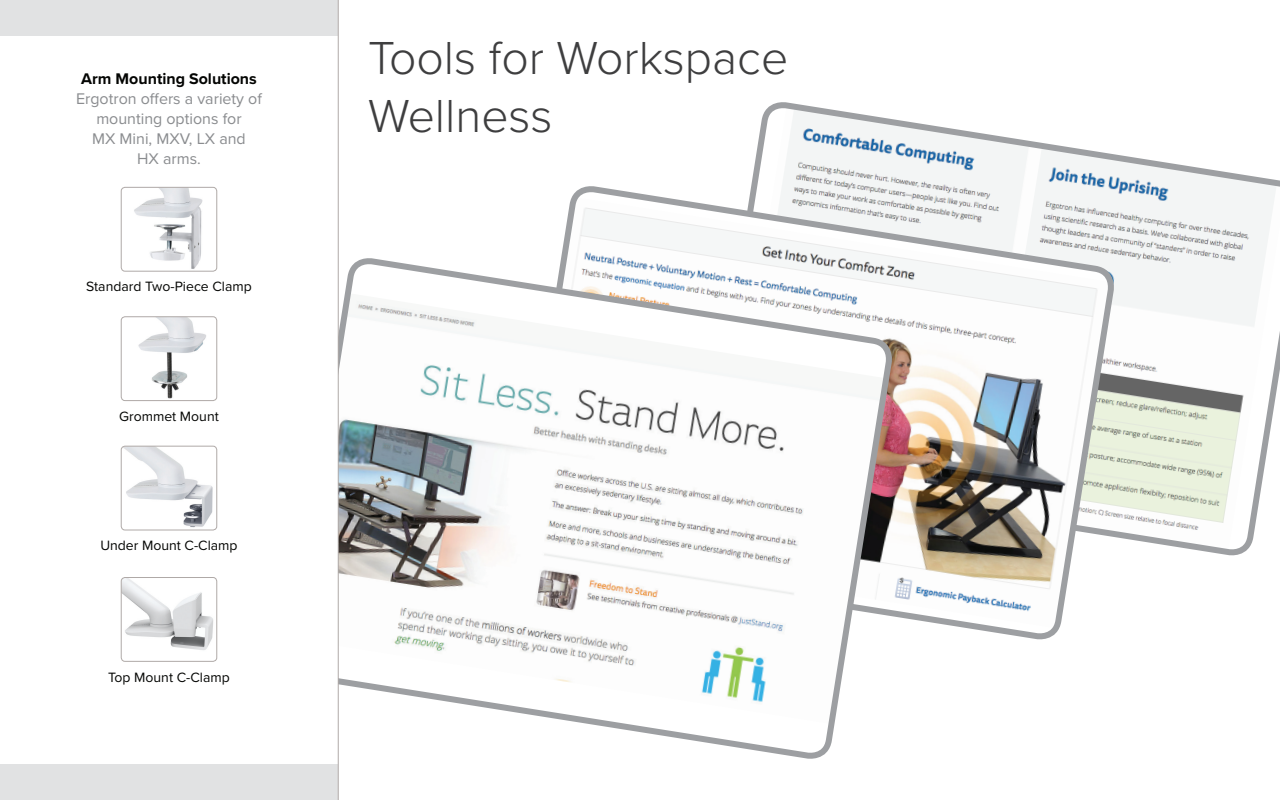
<style>
.page{position:relative;width:1280px;height:800px;background:#fff}
.page>*{position:absolute;margin:0;border:0;box-sizing:border-box;transform-origin:0 0}
.t1{font:300 48px/57.6px "Proxima Nova";color:#3e3e3f}
.t2{font:16px/20px "Proxima Nova";color:#8a8c8f;text-align:center}
.t3{font:14px "Proxima Nova";color:#040503}
.s1{font-weight:700;color:#040503}
</style>
<div class="page">
<svg style="left:752px;top:102px;width:528px;height:454px"></svg>
<svg style="left:561px;top:182px;width:557px;height:458px"></svg>
<svg style="left:339px;top:254px;width:557px;height:505px"></svg>
<div style="left:0;top:0;width:338px;height:36px;background:#e1e2e3"></div>
<div style="left:0;top:764px;width:338px;height:36px;background:#e1e2e3"></div>
<hr style="left:338px;top:0;width:1px;height:800px;background:#afa9a7">
<img style="left:121px;top:187px;width:96px;height:84px">
<div style="left:121px;top:187px;width:96px;height:84px;border:1px solid #afa9a7;border-radius:4px"></div>
<img style="left:121px;top:317px;width:96px;height:84px">
<div style="left:121px;top:316px;width:96px;height:85px;border:1px solid #afa9a7;border-radius:4px"></div>
<img style="left:121px;top:446px;width:96px;height:84px">
<div style="left:121px;top:446px;width:96px;height:84px;border:1px solid #afa9a7;border-radius:4px"></div>
<img style="left:121px;top:578px;width:96px;height:83px">
<div style="left:121px;top:577px;width:96px;height:85px;border:1px solid #afa9a7;border-radius:4px"></div>
<p class="t2" style="left:76px;top:69px;width:187px"><span class="s1">Arm Mounting Solutions<br></span>Ergotron offers a variety of mounting options for<br>MX Mini, MXV, LX and<br>HX arms.</p>
<p class="t3" style="left:86px;top:278px;width:167px">Standard Two-Piece Clamp</p>
<p class="t3" style="left:119px;top:408px;width:101px">Grommet Mount</p>
<p class="t3" style="left:100px;top:537px;width:139px">Under Mount C-Clamp</p>
<p class="t3" style="left:108px;top:669px;width:123px">Top Mount C-Clamp</p>
<p class="t1" style="left:368px;top:30px;width:422px">Tools for Workspace<br>Wellness</p>
</div>
